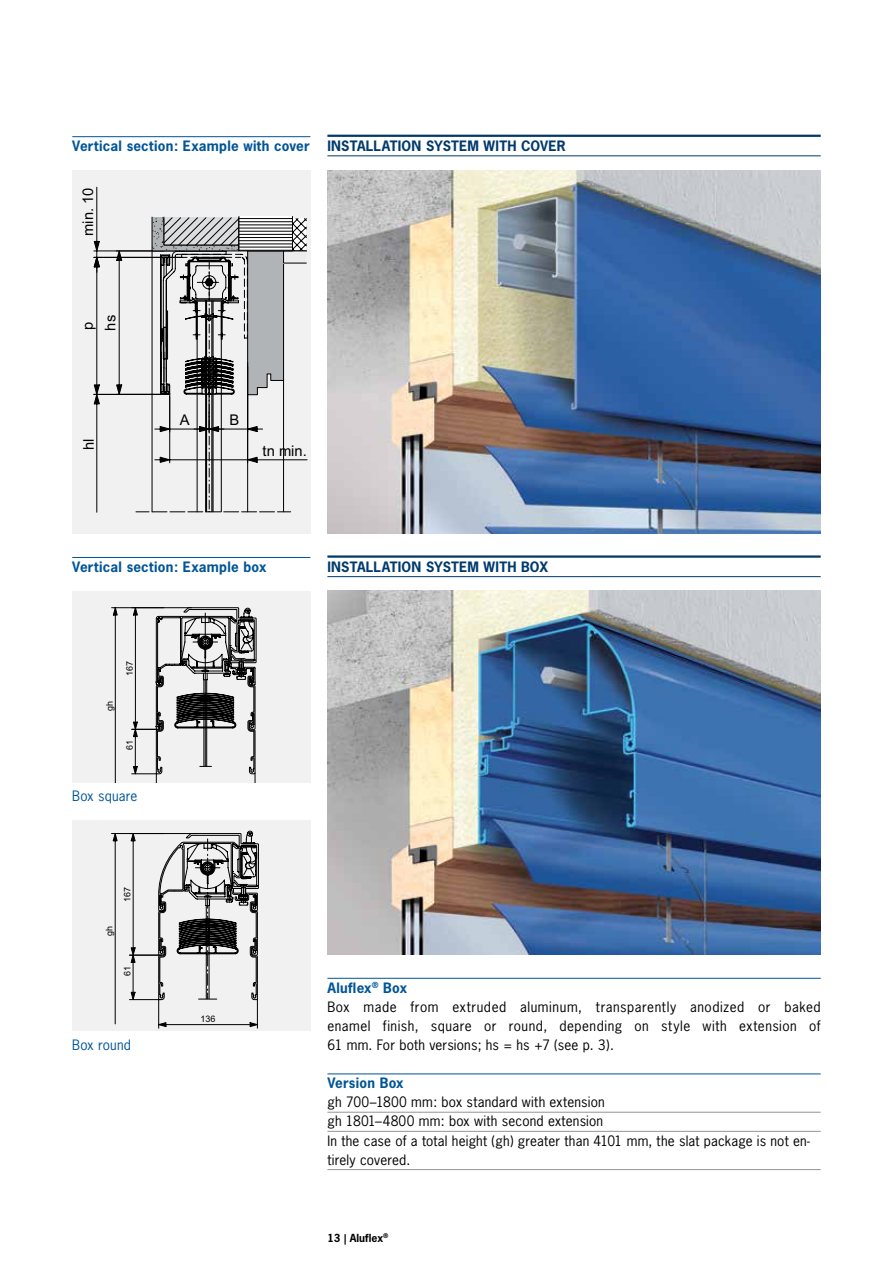
<style>
.page{position:relative;width:893px;height:1263px;background:#fff}
.page>*{position:absolute;margin:0;border:0;box-sizing:border-box;transform-origin:0 0}
.t1{font:14.7px/22.4px "Arial";color:#000}
.t2{font:13.5px/19.2px "News Gothic";letter-spacing:.02em;color:#000}
.t3{font:700 13.5px "News Gothic";letter-spacing:.02em;color:#005596}
.t4{font:700 13.5px "News Gothic";letter-spacing:.01em;color:#003a6d}
.t5{font:13.5px "News Gothic";letter-spacing:.01em;color:#005596}
.t6{font:700 10.5px "News Gothic";color:#000}
.t7{font:9px "Arial";color:#000}
.s1{font-weight:700;color:#005596}
</style>
<div class="page">
<img style="left:327px;top:170px;width:494px;height:364px">
<div style="left:72px;top:170px;width:238px;height:364px;background:#f1f1f2"></div>
<svg style="left:94px;top:187px;width:213px;height:325px"></svg>
<img style="left:327px;top:591px;width:494px;height:363px">
<div style="left:72px;top:591px;width:238px;height:191px;background:#f1f1f2"></div>
<svg style="left:111px;top:607px;width:145px;height:175px"></svg>
<div style="left:72px;top:820px;width:238px;height:211px;background:#f1f1f2"></div>
<svg style="left:111px;top:831px;width:148px;height:197px"></svg>
<hr style="left:327px;top:135px;width:494px;height:2px;background:#003a6d">
<hr style="left:327px;top:156px;width:494px;height:1px;background:#003a6d">
<hr style="left:72px;top:136px;width:238px;height:1px;background:#005596">
<hr style="left:327px;top:555px;width:494px;height:3px;background:#003a6d">
<hr style="left:327px;top:576px;width:494px;height:1px;background:#003a6d">
<hr style="left:72px;top:557px;width:238px;height:1px;background:#005596">
<hr style="left:327px;top:978px;width:494px;height:1px;background:#005596">
<hr style="left:327px;top:1074px;width:494px;height:1px;background:#005596">
<hr style="left:327px;top:1112px;width:494px;height:1px;background:#939598">
<hr style="left:327px;top:1131px;width:494px;height:1px;background:#939598">
<hr style="left:327px;top:1169px;width:494px;height:1px;background:#939598">
<p class="t3" style="left:72px;top:137px;width:239px">Vertical section: Example with cover</p>
<p class="t4" style="left:327px;top:137px;width:240px">INSTALLATION SYSTEM WITH COVER</p>
<p class="t1" style="left:77px;top:236px;width:50px;rotate:-90deg">min. 10</p>
<p class="t1" style="left:77px;top:330px;width:17px;rotate:-90deg">p hs</p>
<p class="t1" style="left:78px;top:450px;width:13px;rotate:-90deg">hl</p>
<p class="t1" style="left:180px;top:409px;width:11px">A</p>
<p class="t1" style="left:230px;top:409px;width:11px">B</p>
<p class="t1" style="left:263px;top:440px;width:46px">tn min.</p>
<p class="t3" style="left:72px;top:558px;width:196px">Vertical section: Example box</p>
<p class="t4" style="left:327px;top:558px;width:222px">INSTALLATION SYSTEM WITH BOX</p>
<p class="t7" style="left:104px;top:710px;width:11px;rotate:-90deg">gh</p>
<p class="t7" style="left:124px;top:676px;width:16px;rotate:-90deg">167</p>
<p class="t7" style="left:124px;top:750px;width:11px;rotate:-90deg">61</p>
<p class="t5" style="left:72px;top:787px;width:67px">Box square</p>
<p class="t7" style="left:122px;top:902px;width:16px;rotate:-90deg">167</p>
<p class="t7" style="left:103px;top:936px;width:11px;rotate:-90deg">gh</p>
<p class="t7" style="left:121px;top:976px;width:11px;rotate:-90deg">61</p>
<p class="t5" style="left:72px;top:1036px;width:60px">Box round</p>
<p class="t7" style="left:200px;top:1013px;width:16px">136</p>
<p class="t2" style="left:327px;top:978px;width:495px"><span class="s1">Aluflex</span><sup>®</sup> <span class="s1">Box<br></span>Box made from extruded aluminum, transparently anodized or baked enamel finish, square or round, depending on style with extension of 61 mm. For both versions; hs = hs +7 (see p. 3).</p>
<p class="t3" style="left:327px;top:1074px;width:78px">Version Box</p>
<p class="t2" style="left:327px;top:1092px;width:484px">gh 700–1800 mm: box standard with extension<br>gh 1801–4800 mm: box with second extension<br>In the case of a total height (gh) greater than 4101 mm, the slat package is not en&shy;tirely covered.</p>
<p class="t6" style="left:327px;top:1231px;width:62px">13 | Aluflex<sup>®</sup></p>
</div>
